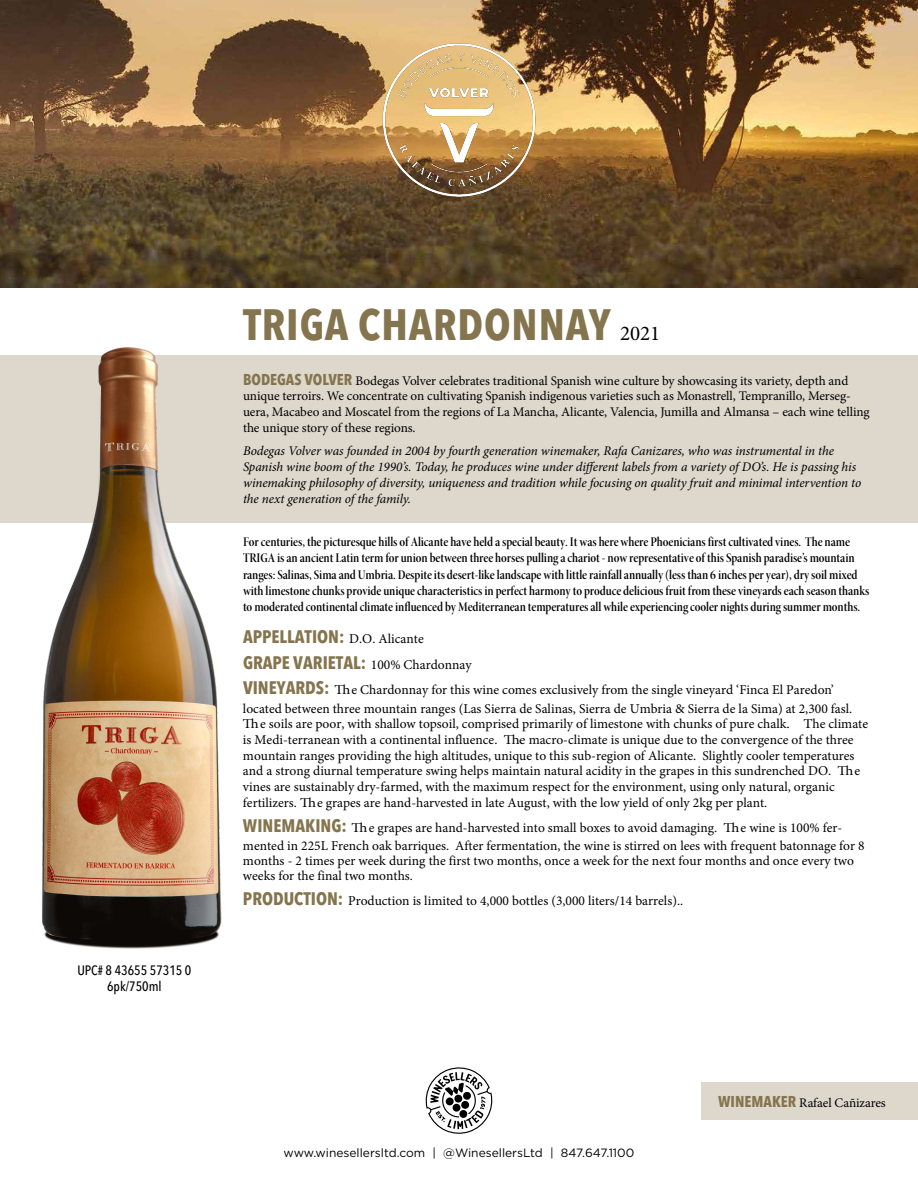
<style>
.page{position:relative;width:918px;height:1188px;background:#fff}
.page>*{position:absolute;margin:0;border:0;box-sizing:border-box;transform-origin:0 0}
.t1{font:700 43.5px "Avenir Next Condensed";letter-spacing:.02em;color:#85754e}
.t2{font:700 18px/25.2px "Avenir Next Condensed";color:#85754e}
.t3{font:13.5px/15.8px "Minion Pro";color:#000;scale:1.1 1}
.t4{font:13.5px/16.2px "Minion Pro Semibold Cn Disp";letter-spacing:-.005em;color:#000}
.t5{font:13.5px/15px "Minion Pro";color:#000}
.t6{font:500 13.5px/16.5px "Avenir Next Condensed";color:#000;text-align:center}
.t7{font:13.2px/15.9px "Minion Pro";letter-spacing:-.005em;color:#000}
.t8{font:italic 13.2px/15.9px "Minion Pro";letter-spacing:-.01em;color:#000}
.t9{font:12px "Gotham";color:#000}
.s1{font-family:"Minion Pro";font-weight:400;font-size:21px;color:#000}
.s2{font-family:"Avenir Next Condensed";font-weight:700;font-size:15.6px;color:#85754e}
.s3{font-family:"Minion Pro";font-weight:400;font-size:13.5px;color:#000}
.s4{font-family:"Avenir Next Condensed";font-weight:700;font-size:18px;color:#85754e}
</style>
<div class="page">
<img style="left:0;top:0;width:918px;height:287px">
<img style="left:365px;top:27px;width:188px;height:188px">
<div style="left:0;top:355px;width:918px;height:168px;background:#ddd7cc"></div>
<img style="left:41px;top:347px;width:181px;height:602px">
<svg style="left:426px;top:1067px;width:66px;height:67px"></svg>
<div style="left:701px;top:1082px;width:217px;height:37px;background:#ddd7cc"></div>
<p class="t6" style="left:77px;top:962px;width:116px">UPC# 8 43655 57315 0<br>6pk/750ml</p>
<h1 class="t1" style="left:243px;top:298px;width:419px">TRIGA CHARDONNAY <span class="s1">2021</span></h1>
<p class="t7" style="left:243px;top:372px;width:628px"><span class="s2">BODEGAS VOLVER</span> Bodegas Volver celebrates traditional Spanish wine culture by showcasing its variety, depth and unique terroirs. We concentrate on cultivating Spanish indigenous varieties such as Monastrell, Tempranillo, Merseg&shy;uera, Macabeo and Moscatel from the regions of La Mancha, Alicante, Valencia, Jumilla and Almansa – each wine telling the unique story of these regions.</p>
<p class="t8" style="left:243px;top:443px;width:620px">Bodegas Volver was founded in 2004 by fourth generation winemaker, Rafa Canizares, who was instrumental in the Spanish wine boom of the 1990’s. Today, he produces wine under different labels from a variety of DO’s. He is passing his winemaking philosophy of diversity, uniqueness and tradition while focusing on quality fruit and minimal intervention to the next generation of the family.</p>
<p class="t4" style="left:243px;top:534px;width:628px">For centuries, the picturesque hills of Alicante have held a special beauty. It was here where Phoenicians first cultivated vines. The name TRIGA is an ancient Latin term for union between three horses pulling a chariot - now representative of this Spanish paradise’s mountain ranges: Salinas, Sima and Umbria. Despite its desert-like landscape with little rainfall annually (less than 6 inches per year), dry soil mixed with limestone chunks provide unique characteristics in perfect harmony to produce delicious fruit from these vineyards each season thanks to moderated continental climate influenced by Mediterranean temperatures all while experiencing cooler nights during summer months.</p>
<h2 class="t2" style="left:243px;top:624px;width:230px">APPELLATION: <span class="s3">D.O. Alicante<br></span>GRAPE VARIETAL: <span class="s3">100% Chardonnay</span></h2>
<p class="t3" style="left:243px;top:680px;width:555px;line-height:18.9px"><span class="s4">VINEYARDS:</span> The Chardonnay for this wine comes exclusively from the single vineyard ‘Finca El Paredon’ located between three mountain ranges (Las Sierra de Salinas, Sierra de Umbria &amp; Sierra de la Sima) at 2,300 fasl.</p>
<p class="t3" style="left:243px;top:716px;width:570px">The soils are poor, with shallow topsoil, comprised primarily of limestone with chunks of pure chalk. The climate is Medi-terranean with a continental influence. The macro-climate is unique due to the convergence of the three mountain ranges providing the high altitudes, unique to this sub-region of Alicante. Slightly cooler temperatures and a strong diurnal temperature swing helps maintain natural acidity in the grapes in this sundrenched DO. The vines are sustainably dry-farmed, with the maximum respect for the environment, using only natural, organic fertilizers. The grapes are hand-harvested in late August, with the low yield of only 2kg per plant.</p>
<p class="t3" style="left:243px;top:819px;width:567px;line-height:17.9px"><span class="s4">WINEMAKING:</span> The grapes are hand-harvested into small boxes to avoid damaging. The wine is 100% fer&shy;mented in 225L French oak barriques. After fermentation, the wine is stirred on lees with frequent batonnage for 8</p>
<p class="t5" style="left:243px;top:853px;width:612px">months - 2 times per week during the first two months, once a week for the next four months and once every two weeks for the final two months.</p>
<p class="t5" style="left:243px;top:893px;width:442px"><span class="s4">PRODUCTION:</span> Production is limited to 4,000 bottles (3,000 liters/14 barrels)..</p>
<p class="t9" style="left:284px;top:1145px;width:352px">www.winesellersltd.com | @WinesellersLtd | 847.647.1100</p>
<p class="t7" style="left:718px;top:1095px;width:169px"><span class="s2">WINEMAKER</span> Rafael Cañizares</p>
</div>
